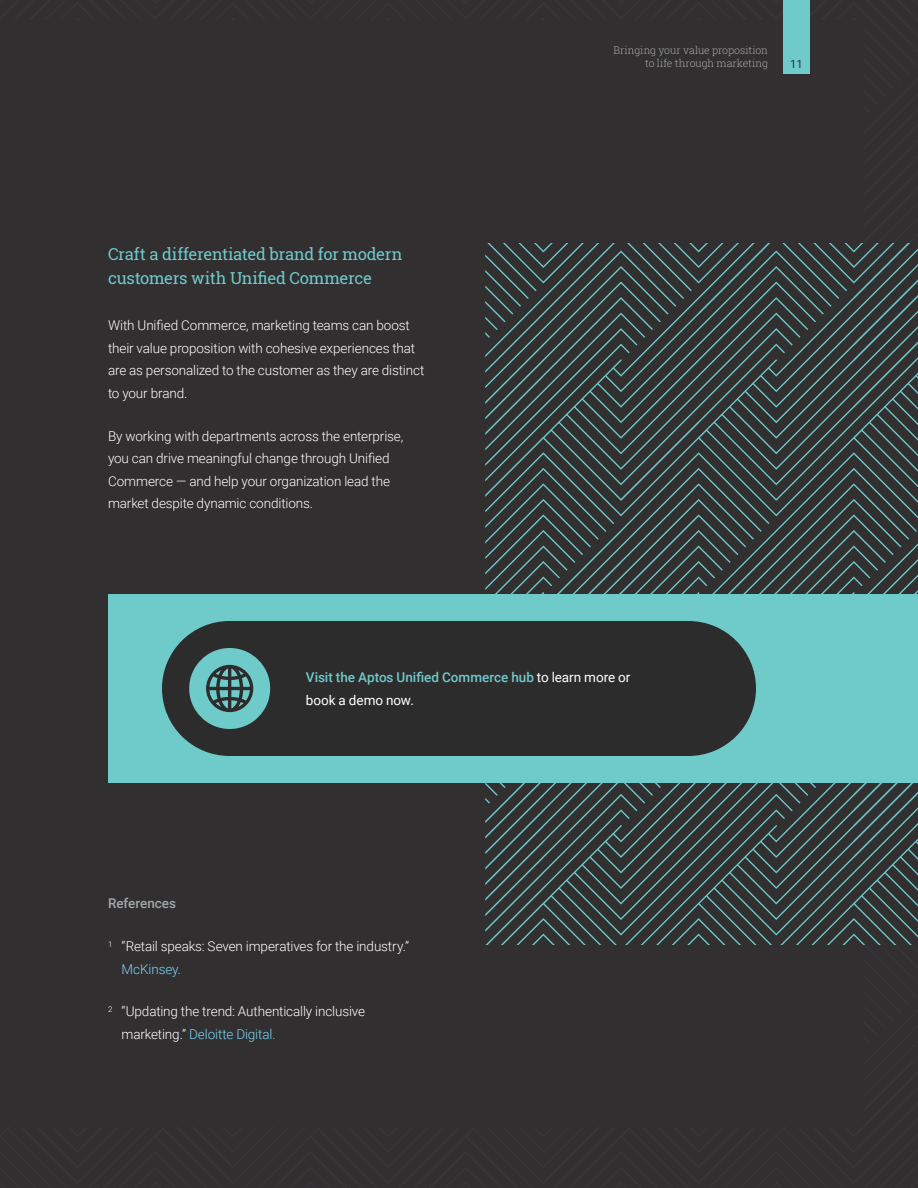
<style>
.page{position:relative;width:918px;height:1188px;background:#312f30}
.page>*{position:absolute;margin:0;border:0;box-sizing:border-box;transform-origin:0 0}
.Sub_Headline{font:16.5px/24px "Roboto Slab";letter-spacing:-.02em;color:#6fcaca}
.Body_Text{font:300 13.5px/22.5px "Roboto";letter-spacing:-.01em;color:#fff}
.Body_Text-2{font:500 13.5px/22.5px "Roboto";color:#6fcaca}
.Body_Text-3{font:500 13.5px "Roboto";letter-spacing:-.005em;color:#a3a7a9}
.t1{font:11.25px "Roboto";color:#312f30}
.Sub_Headline-2{font:300 10.5px/13.5px "Roboto Slab";letter-spacing:-.005em;color:#a3a7a9;text-align:right}
.s1{font-weight:400;color:#fff}
.s2{color:#7cd3f6}
</style>
<div class="page">
<div style="left:0;top:20px;width:864px;height:1107px;background:#312f30"></div>
<svg style="left:485px;top:243px;width:433px;height:702px"></svg>
<div style="left:108px;top:594px;width:810px;height:189px;background:#6fcaca"></div>
<div style="left:162px;top:621px;width:594px;height:135px;background:#2d2c2d;border-radius:68px"></div>
<div style="left:189px;top:648px;width:81px;height:81px;background:#6fcaca;border-radius:50%"></div>
<svg style="left:206px;top:665px;width:47px;height:47px"></svg>
<div style="left:783px;top:0;width:27px;height:74px;background:#6fcaca"></div>
<p class="Sub_Headline-2" style="left:613px;top:43px;width:156px">Bringing your value proposition to life through marketing</p>
<p class="t1" style="left:790px;top:56px;width:14px">11</p>
<p class="Sub_Headline" style="left:108px;top:242px;width:296px">Craft a differentiated brand for modern customers with Unified Commerce</p>
<p class="Body_Text" style="left:108px;top:314px;width:318px">With Unified Commerce, marketing teams can boost their value proposition with cohesive experiences that are as personalized to the customer as they are distinct to your brand.</p>
<p class="Body_Text" style="left:108px;top:424px;width:297px">By working with departments across the enterprise, you can drive meaningful change through Unified Commerce — and help your organization lead the market despite dynamic conditions.</p>
<p class="Body_Text-2" style="left:306px;top:666px;width:326px">Visit the Aptos Unified Commerce hub <span class="s1">to learn more or book a demo now.</span></p>
<p class="Body_Text-3" style="left:108px;top:894px;width:70px">References</p>
<p class="Body_Text" style="left:122px;top:935px;width:289px;text-indent:-14px"><sup>1</sup> “Retail speaks: Seven imperatives for the industry.”<br><span class="s2">McKinsey.</span></p>
<p class="Body_Text" style="left:122px;top:1000px;width:245px;text-indent:-14px"><sup>2</sup> “Updating the trend: Authentically inclusive marketing.” <span class="s2">Deloitte Digital.</span></p>
</div>
